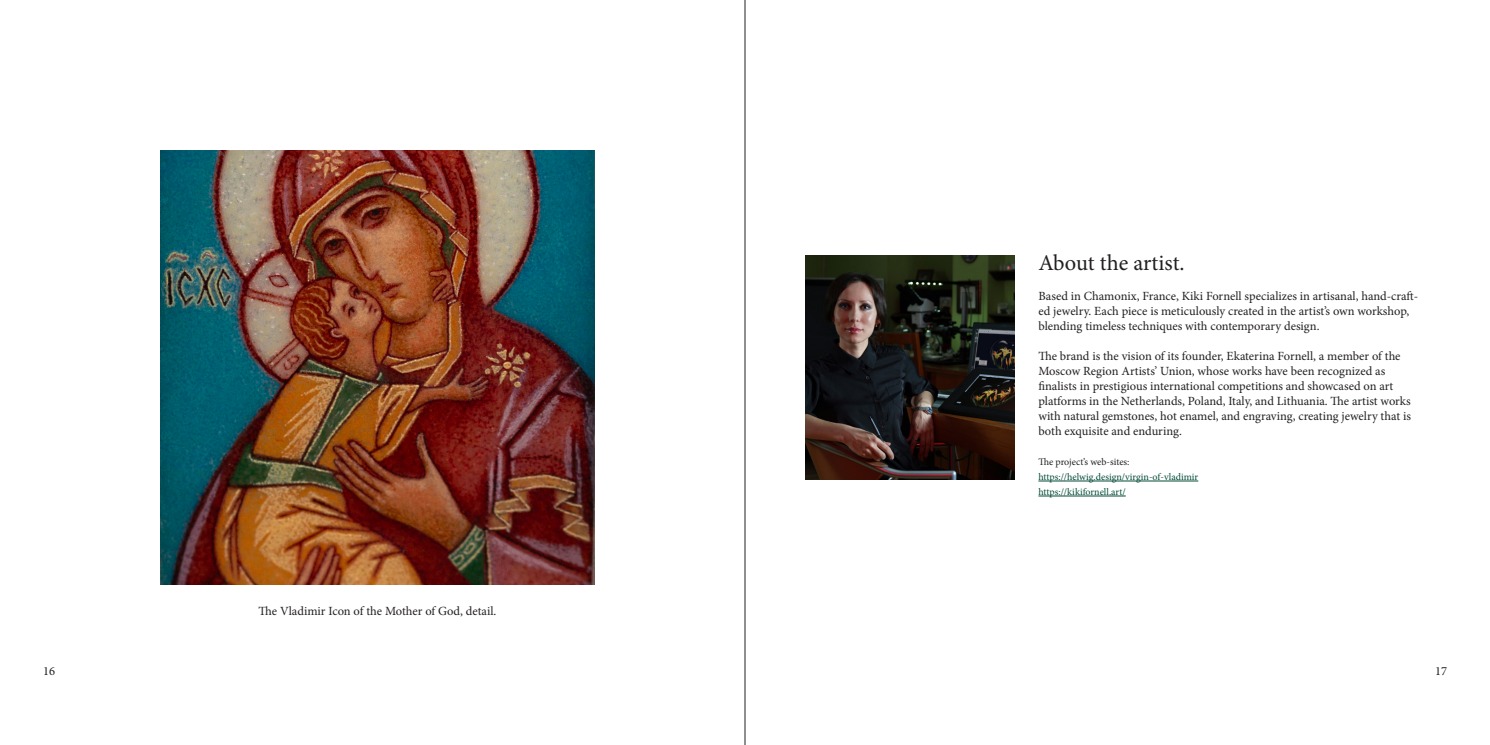
<style>
.page{position:relative;width:1490px;height:745px;background:#fff}
.page>*{position:absolute;margin:0;border:0;box-sizing:border-box;transform-origin:0 0}
.t1{font:22.5px "Minion Pro";letter-spacing:-.005em;color:#231f20}
.t2{font:12.5px/15px "Minion Pro";color:#231f20}
.t3{font:10px "Minion Pro";color:#034b37}
.t4{font:10px "Minion Pro";letter-spacing:-.005em;color:#231f20}
</style>
<div class="page">
<hr style="left:745px;top:0;width:1px;height:745px;background:#231f20">
<img style="left:805px;top:255px;width:210px;height:225px">
<img style="left:160px;top:150px;width:435px;height:435px">
<hr style="left:1038px;top:481px;width:160px;height:1px;background:#034b37">
<hr style="left:1038px;top:496px;width:88px;height:1px;background:#034b37">
<p class="t2" style="left:259px;top:604px;width:239px">The Vladimir Icon of the Mother of God, detail.</p>
<p class="t1" style="left:1038px;top:248px;width:148px">About the artist.</p>
<p class="t2" style="left:1038px;top:289px;width:381px">Based in Chamonix, France, Kiki Fornell specializes in artisanal, hand-craft&shy;ed jewelry. Each piece is meticulously created in the artist’s own workshop, blending timeless techniques with contemporary design.</p>
<p class="t2" style="left:1038px;top:349px;width:374px">The brand is the vision of its founder, Ekaterina Fornell, a member of the Moscow Region Artists’ Union, whose works have been recognized as finalists in prestigious international competitions and showcased on art platforms in the Netherlands, Poland, Italy, and Lithuania. The artist works with natural gemstones, hot enamel, and engraving, creating jewelry that is both exquisite and enduring.</p>
<p class="t4" style="left:1038px;top:455px;width:93px">The project’s web-sites:</p>
<p class="t3" style="left:1038px;top:470px;width:161px">https://helwig.design/virgin-of-vladimir</p>
<p class="t3" style="left:1038px;top:485px;width:89px">https://kikifornell.art/</p>
<p class="t2" style="left:43px;top:664px;width:13px">16</p>
<p class="t2" style="left:1435px;top:664px;width:13px">17</p>
</div>
